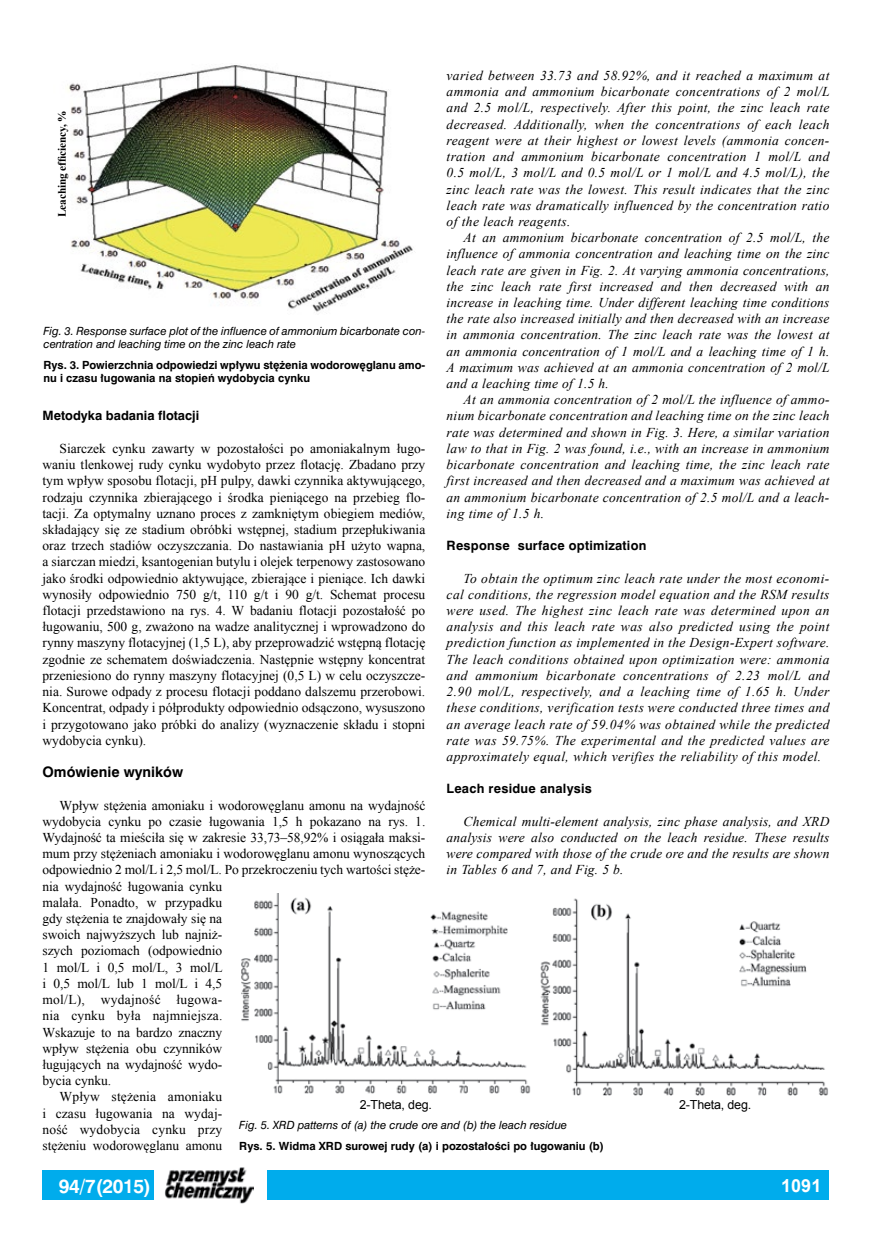
<style>
.page{position:relative;width:872px;height:1234px;background:#fff}
.page>*{position:absolute;margin:0;border:0;box-sizing:border-box;transform-origin:0 0}
.t1{font:700 18px "Swis 721 PL";letter-spacing:-.02em;color:#fff}
.t2{font:700 18px "Arial";color:#fff}
.t3{font:italic 13.5px/16.2px "Times New Roman";letter-spacing:.02em;color:#000;text-align:justify}
.t4{font:13.5px/16.2px "Times New Roman";letter-spacing:-.005em;color:#000;text-align:justify}
.t5{font:13.5px "Times New Roman";letter-spacing:.02em;color:#000}
.t6{font:700 13.5px "Swis 721 PL";color:#000}
.t7{font:12.45px "Arial";letter-spacing:-.015em;color:#000}
.t8{font:700 12px "Swis 721 PL";letter-spacing:.02em;color:#000}
.t9{font:700 12px "Swis 721 PL";color:#000}
.t10{font:700 11.4px "Times New Roman";letter-spacing:-.015em;color:#000}
.t11{font:italic 10.5px/12.6px "Swis 721 PL";color:#000}
.t12{font:700 10.5px/12.6px "Swis 721 PL";color:#000}
</style>
<div class="page">
<div style="left:43px;top:1169px;width:786px;height:30px;background:#00acec"></div>
<div style="left:154px;top:1165px;width:113px;height:39px;background:#fff"></div>
<img style="left:164px;top:1167px;width:89px;height:36px">
<img style="left:68px;top:65px;width:347px;height:247px">
<img style="left:241px;top:893px;width:587px;height:202px">
<p class="t3" style="left:446px;top:67px;width:384px">varied between 33.73 and 58.92%, and it reached a maximum at ammonia and ammonium bicarbonate concentrations of 2 mol/L and 2.5 mol/L, respectively. After this point, the zinc leach rate decreased. Additionally, when the concentrations of each leach reagent were at their highest or lowest levels (ammonia concen&shy;tration and ammonium bicarbonate concentration 1 mol/L and 0.5 mol/L, 3 mol/L and 0.5 mol/L or 1 mol/L and 4.5 mol/L), the zinc leach rate was the lowest. This result indicates that the zinc leach rate was dramatically influenced by the concentration ratio of the leach reagents.</p>
<p class="t3" style="left:446px;top:229px;width:384px;text-indent:17px">At an ammonium bicarbonate concentration of 2.5 mol/L, the influence of ammonia concentration and leaching time on the zinc leach rate are given in Fig. 2. At varying ammonia concentrations, the zinc leach rate first increased and then decreased with an increase in leaching time. Under different leaching time conditions the rate also increased initially and then decreased with an increase in ammonia concentration. The zinc leach rate was the lowest at an ammonia concentration of 1 mol/L and a leaching time of 1 h.<br>A maximum was achieved at an ammonia concentration of 2 mol/L and a leaching time of 1.5 h.</p>
<p class="t3" style="left:446px;top:391px;width:384px;text-indent:17px">At an ammonia concentration of 2 mol/L the influence of ammo&shy;nium bicarbonate concentration and leaching time on the zinc leach rate was determined and shown in Fig. 3. Here, a similar variation law to that in Fig. 2 was found, i.e., with an increase in ammonium bicarbonate concentration and leaching time, the zinc leach rate first increased and then decreased and a maximum was achieved at an ammonium bicarbonate concentration of 2.5 mol/L and a leach&shy;ing time of 1.5 h.</p>
<p class="t8" style="left:446px;top:537px;width:201px">Response surface optimization</p>
<p class="t3" style="left:446px;top:569px;width:384px;text-indent:17px">To obtain the optimum zinc leach rate under the most economi&shy;cal conditions, the regression model equation and the RSM results were used. The highest zinc leach rate was determined upon an analysis and this leach rate was also predicted using the point prediction function as implemented in the Design-Expert software.<br>The leach conditions obtained upon optimization were: ammonia and ammonium bicarbonate concentrations of 2.23 mol/L and 2.90 mol/L, respectively, and a leaching time of 1.65 h. Under these conditions, verification tests were conducted three times and an average leach rate of 59.04% was obtained while the predicted rate was 59.75%. The experimental and the predicted values are approximately equal, which verifies the reliability of this model.</p>
<p class="t8" style="left:446px;top:780px;width:147px">Leach residue analysis</p>
<p class="t3" style="left:446px;top:812px;width:384px;text-indent:17px">Chemical multi-element analysis, zinc phase analysis, and XRD analysis were also conducted on the leach residue. These results were compared with those of the crude ore and the results are shown in Tables 6 and 7, and Fig. 5 b.</p>
<p class="t10" style="left:54px;top:217px;width:108px;rotate:-90deg">Leaching efficiency, %</p>
<p class="t11" style="left:43px;top:325px;width:383px">Fig. 3. Response surface plot of the influence of ammonium bicarbonate con&shy;centration and leaching time on the zinc leach rate</p>
<p class="t12" style="left:43px;top:359px;width:383px">Rys. 3. Powierzchnia odpowiedzi wpływu stężenia wodorowęglanu amo&shy;nu i czasu ługowania na stopień wydobycia cynku</p>
<p class="t9" style="left:43px;top:408px;width:158px">Metodyka badania flotacji</p>
<p class="t4" style="left:43px;top:440px;width:384px;text-indent:17px">Siarczek cynku zawarty w pozostałości po amoniakalnym ługo&shy;waniu tlenkowej rudy cynku wydobyto przez flotację. Zbadano przy tym wpływ sposobu flotacji, pH pulpy, dawki czynnika aktywującego, rodzaju czynnika zbierającego i środka pieniącego na przebieg flo&shy;tacji. Za optymalny uznano proces z zamkniętym obiegiem mediów, składający się ze stadium obróbki wstępnej, stadium przepłukiwania oraz trzech stadiów oczyszczania. Do nastawiania pH użyto wapna, a siarczan miedzi, ksantogenian butylu i olejek terpenowy zastosowano jako środki odpowiednio aktywujące, zbierające i pieniące. Ich dawki wynosiły odpowiednio 750 g/t, 110 g/t i 90 g/t. Schemat procesu flotacji przedstawiono na rys. 4. W badaniu flotacji pozostałość po ługowaniu, 500 g, zważono na wadze analitycznej i wprowadzono do rynny maszyny flotacyjnej (1,5 L), aby przeprowadzić wstępną flotację zgodnie ze schematem doświadczenia. Następnie wstępny koncentrat przeniesiono do rynny maszyny flotacyjnej (0,5 L) w celu oczyszcze&shy;nia. Surowe odpady z procesu flotacji poddano dalszemu przerobowi.<br>Koncentrat, odpady i półprodukty odpowiednio odsączono, wysuszono i przygotowano jako próbki do analizy (wyznaczenie składu i stopni wydobycia cynku).</p>
<p class="t6" style="left:43px;top:763px;width:142px">Omówienie wyników</p>
<p class="t4" style="left:60px;top:796px;width:367px">Wpływ stężenia amoniaku i wodorowęglanu amonu na wydajność</p>
<p class="t4" style="left:43px;top:812px;width:384px">wydobycia cynku po czasie ługowania 1,5 h pokazano na rys. 1.</p>
<p class="t4" style="left:43px;top:829px;width:384px">Wydajność ta mieściła się w zakresie 33,73–58,92% i osiągała maksi-</p>
<p class="t4" style="left:43px;top:845px;width:384px">mum przy stężeniach amoniaku i wodorowęglanu amonu wynoszących</p>
<p class="t4" style="left:43px;top:861px;width:384px">odpowiednio 2 mol/L i 2,5 mol/L. Po przekroczeniu tych wartości stęże-</p>
<p class="t4" style="left:43px;top:877px;width:181px">nia wydajność ługowania cynku</p>
<p class="t4" style="left:43px;top:893px;width:181px">malała. Ponadto, w przypadku</p>
<p class="t4" style="left:43px;top:910px;width:181px">gdy stężenia te znajdowały się na</p>
<p class="t4" style="left:43px;top:926px;width:181px">swoich najwyższych lub najniż-</p>
<p class="t4" style="left:43px;top:942px;width:181px">szych poziomach (odpowiednio</p>
<p class="t4" style="left:43px;top:958px;width:182px">1 mol/L i 0,5 mol/L, 3 mol/L</p>
<p class="t4" style="left:43px;top:974px;width:181px">i 0,5 mol/L lub 1 mol/L i 4,5</p>
<p class="t5" style="left:43px;top:990px;width:181px">mol/L), wydajność ługowa-</p>
<p class="t4" style="left:43px;top:1007px;width:181px">nia cynku była najmniejsza.</p>
<p class="t4" style="left:43px;top:1023px;width:181px">Wskazuje to na bardzo znaczny</p>
<p class="t4" style="left:43px;top:1039px;width:181px">wpływ stężenia obu czynników</p>
<p class="t4" style="left:43px;top:1055px;width:181px">ługujących na wydajność wydo-</p>
<p class="t4" style="left:43px;top:1072px;width:70px">bycia cynku.</p>
<p class="t4" style="left:60px;top:1088px;width:164px">Wpływ stężenia amoniaku</p>
<p class="t4" style="left:43px;top:1104px;width:181px">i czasu ługowania na wydaj-</p>
<p class="t4" style="left:43px;top:1120px;width:181px">ność wydobycia cynku przy</p>
<p class="t4" style="left:43px;top:1136px;width:181px">stężeniu wodorowęglanu amonu</p>
<p class="t7" style="left:360px;top:1096px;width:74px">2-Theta, deg.</p>
<p class="t7" style="left:679px;top:1096px;width:74px">2-Theta, deg.</p>
<p class="t11" style="left:239px;top:1117px;width:329px">Fig. 5. XRD patterns of (a) the crude ore and (b) the leach residue</p>
<p class="t12" style="left:239px;top:1138px;width:366px">Rys. 5. Widma XRD surowej rudy (a) i pozostałości po ługowaniu (b)</p>
<h1 class="t1" style="left:59px;top:1173px;width:93px">94/7(2015)</h1>
<h1 class="t2" style="left:781px;top:1173px;width:42px">1091</h1>
</div>
